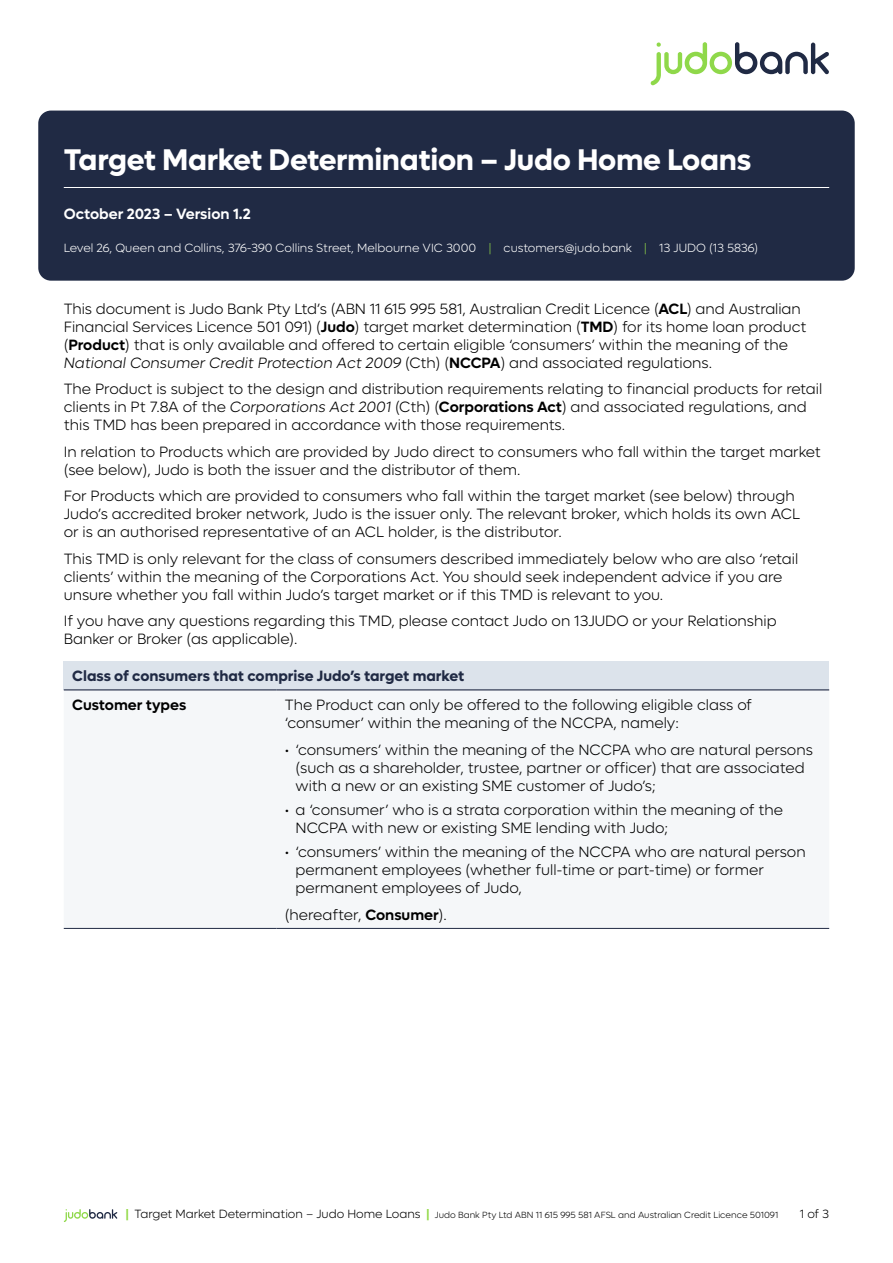
<style>
.page{position:relative;width:893px;height:1263px;background:#fff}
.page>*{position:absolute;margin:0;border:0;box-sizing:border-box;transform-origin:0 0}
.t1{font:700 30px "Lufga JB";letter-spacing:-.01em;color:#fff}
.t2{font:300 15px/18px "Lufga JB";color:#000}
.t3{font:700 15px "Lufga JB";color:#202a44}
.t4{font:600 15px "Lufga JB";color:#fff}
.t5{font:600 15px "Lufga JB";color:#000}
.t6{font:300 12px "Lufga JB";color:#fff}
.t7{font:300 12px "Lufga JB";color:#000}
.t8{font:300 9px "Lufga JB";color:#000}
.s1{color:#93da49}
.s2{font-weight:600}
.s3{font-style:italic}
.s4{font-weight:700;font-size:12px;color:#93da49}
.s5{font-size:12px}
</style>
<div class="page">
<div style="left:38px;top:111px;width:817px;height:170px;background:#202a44;border-radius:13px"></div>
<hr style="left:64px;top:187px;width:765px;height:1px;background:#fff">
<div style="left:64px;top:661px;width:765px;height:29px;background:#dce3eb"></div>
<div style="left:64px;top:690px;width:765px;height:238px;background:#f5f7f9"></div>
<hr style="left:64px;top:689px;width:212px;height:1px;background:#202a44">
<hr style="left:276px;top:689px;width:553px;height:1px;background:#202a44">
<hr style="left:64px;top:928px;width:212px;height:1px;background:#202a44">
<hr style="left:276px;top:928px;width:553px;height:1px;background:#202a44">
<svg style="left:64px;top:1209px;width:53px;height:13px"></svg>
<svg style="left:650px;top:42px;width:179px;height:43px"></svg>
<h1 class="t1" style="left:64px;top:142px;width:689px">Target Market Determination – Judo Home Loans</h1>
<p class="t4" style="left:64px;top:205px;width:189px">October 2023 – Version 1.2</p>
<p class="t6" style="left:64px;top:241px;width:696px">Level 26, Queen and Collins, 376-390 Collins Street, Melbourne VIC 3000 <span class="s1">|</span> customers@judo.bank <span class="s1">|</span> 13 JUDO (13 5836)</p>
<p class="t2" style="left:64px;top:299px;width:744px">This document is Judo Bank Pty Ltd’s (ABN 11 615 995 581, Australian Credit Licence (<span class="s2">ACL</span>) and Australian Financial Services Licence 501 091) (<span class="s2">Judo</span>) target market determination (<span class="s2">TMD</span>) for its home loan product (<span class="s2">Product</span>) that is only available and offered to certain eligible ‘consumers’ within the meaning of the <span class="s3">National Consumer Credit Protection Act 2009</span> (Cth) (<span class="s2">NCCPA</span>) and associated regulations.</p>
<p class="t2" style="left:64px;top:380px;width:760px">The Product is subject to the design and distribution requirements relating to financial products for retail clients in Pt 7.8A of the <span class="s3">Corporations Act 2001</span> (Cth) (<span class="s2">Corporations Act</span>) and associated regulations, and this TMD has been prepared in accordance with those requirements.</p>
<p class="t2" style="left:64px;top:442px;width:758px">In relation to Products which are provided by Judo direct to consumers who fall within the target market (see below), Judo is both the issuer and the distributor of them.</p>
<p class="t2" style="left:64px;top:487px;width:738px">For Products which are provided to consumers who fall within the target market (see below) through<br>Judo’s accredited broker network, Judo is the issuer only. The relevant broker, which holds its own ACL or is an authorised representative of an ACL holder, is the distributor.</p>
<p class="t2" style="left:64px;top:549px;width:736px">This TMD is only relevant for the class of consumers described immediately below who are also ‘retail clients’ within the meaning of the Corporations Act. You should seek independent advice if you are unsure whether you fall within Judo’s target market or if this TMD is relevant to you.</p>
<p class="t2" style="left:64px;top:612px;width:714px">If you have any questions regarding this TMD, please contact Judo on 13JUDO or your Relationship<br>Banker or Broker (as applicable).</p>
<p class="t3" style="left:72px;top:667px;width:393px">Class of consumers that comprise Judo’s target market</p>
<p class="t5" style="left:72px;top:696px;width:116px">Customer types</p>
<p class="t2" style="left:285px;top:696px;width:469px">The Product can only be offered to the following eligible class of ‘consumer’ within the meaning of the NCCPA, namely:</p>
<p class="t2" style="left:296px;top:740px;width:519px;text-indent:-11px">• ‘consumers’ within the meaning of the NCCPA who are natural persons (such as a shareholder, trustee, partner or officer) that are associated with a new or an existing SME customer of Judo’s;</p>
<p class="t2" style="left:296px;top:801px;width:489px;text-indent:-11px">• a ‘consumer’ who is a strata corporation within the meaning of the<br>NCCPA with new or existing SME lending with Judo;</p>
<p class="t2" style="left:296px;top:843px;width:512px;text-indent:-11px">• ‘consumers’ within the meaning of the NCCPA who are natural person permanent employees (whether full-time or part-time) or former permanent employees of Judo,</p>
<p class="t2" style="left:285px;top:906px;width:163px">(hereafter, <span class="s2">Consumer</span>).</p>
<p class="t8" style="left:126px;top:1210px;width:654px"><span class="s4">|</span> <span class="s5">Target Market Determination – Judo Home Loans</span> <span class="s4">|</span> Judo Bank Pty Ltd ABN 11 615 995 581 AFSL and Australian Credit Licence 501091</p>
<p class="t7" style="left:800px;top:1207px;width:31px">1 of 3</p>
</div>
